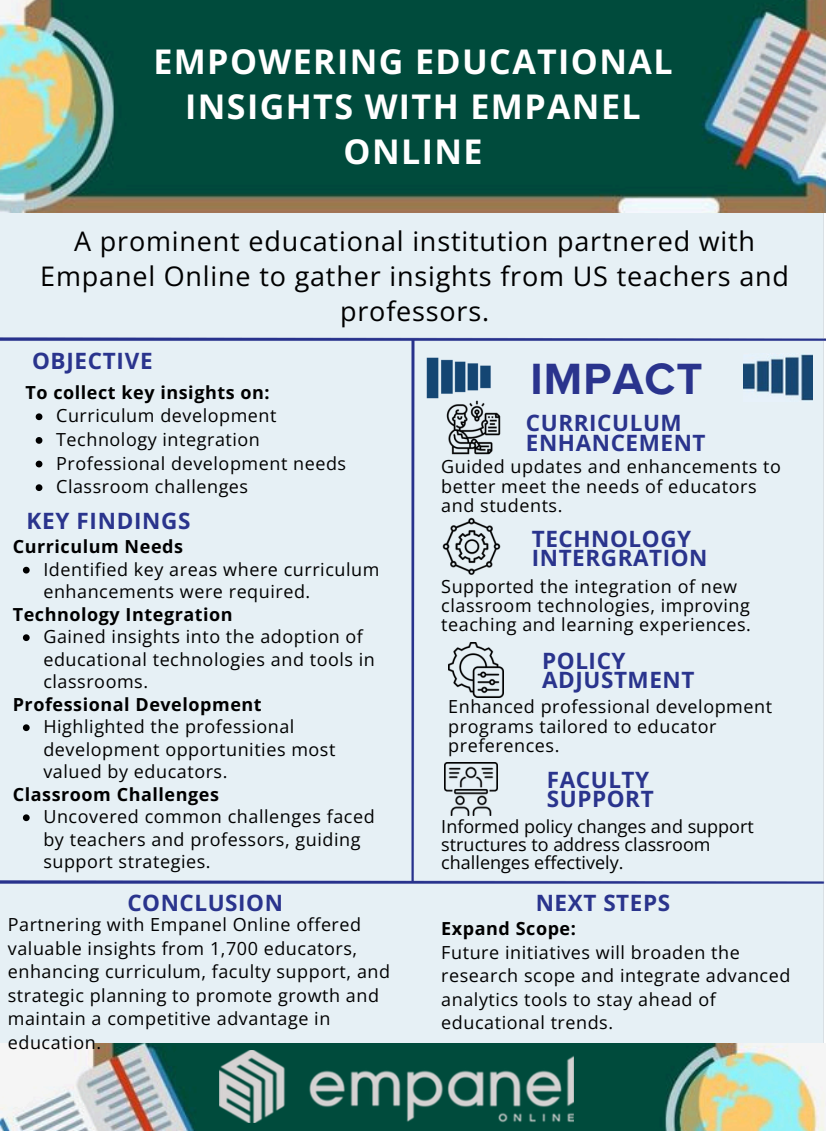
<style>
.page{position:relative;width:826px;height:1131px;background:#fff}
.page>*{position:absolute;margin:0;border:0;box-sizing:border-box;transform-origin:0 0}
.t1{font:700 45px "Proxima Nova";letter-spacing:.025em;color:#2a348d}
.t2{font:700 34.05px/45px "Open Sans";letter-spacing:.04em;color:#fff;text-align:center}
.t3{font:27px/34.8px "Open Sans";letter-spacing:.03em;color:#000;text-align:center}
.t4{font:700 22.5px/19.2px "Open Sans";letter-spacing:.025em;color:#2a348d}
.t5{font:18px/23.7px "Open Sans";letter-spacing:.03em;color:#000}
.t6{font:700 18px "Open Sans";letter-spacing:.03em;color:#000}
.t7{font:18px/18px "Open Sans";color:#000}
</style>
<div class="page">
<div style="left:0;top:213px;width:826px;height:830px;background:#e6f0f5"></div>
<img style="left:743px;top:353px;width:69px;height:48px">
<img style="left:447px;top:400px;width:54px;height:54px">
<img style="left:445px;top:763px;width:53px;height:52px">
<img style="left:0;top:0;width:826px;height:213px">
<img style="left:0;top:1043px;width:826px;height:88px">
<img style="left:220px;top:1050px;width:353px;height:72px">
<img style="left:443px;top:518px;width:57px;height:57px">
<img style="left:448px;top:643px;width:55px;height:55px">
<svg style="left:36px;top:413px;width:6px;height:7px"></svg>
<svg style="left:36px;top:437px;width:6px;height:7px"></svg>
<svg style="left:36px;top:461px;width:6px;height:6px"></svg>
<svg style="left:36px;top:484px;width:6px;height:7px"></svg>
<svg style="left:23px;top:567px;width:7px;height:6px"></svg>
<svg style="left:23px;top:634px;width:7px;height:7px"></svg>
<svg style="left:23px;top:724px;width:7px;height:7px"></svg>
<svg style="left:23px;top:814px;width:7px;height:7px"></svg>
<p class="t2" style="left:153px;top:38px;width:521px">EMPOWERING EDUCATIONAL<br>INSIGHTS WITH EMPANEL<br>ONLINE</p>
<p class="t3" style="left:40px;top:223px;width:750px">A prominent educational institution partnered with<br>Empanel Online to gather insights from US teachers and professors.</p>
<p class="t1" style="left:530px;top:352px;width:174px">IMPACT</p>
<h5 class="t4" style="left:32px;top:350px;width:122px">OBJECTIVE</h5>
<p class="t6" style="left:26px;top:379px;width:246px">To collect key insights on:</p>
<h4 class="t5" style="left:56px;top:403px;width:222px">Curriculum development</h4>
<h5 class="t5" style="left:56px;top:427px;width:205px">Technology integration</h5>
<p class="t5" style="left:56px;top:451px;width:291px">Professional development needs</p>
<h5 class="t5" style="left:56px;top:474px;width:193px">Classroom challenges</h5>
<p class="t4" style="left:526px;top:413px;width:181px">CURRICULUM<br>ENHANCEMENT</p>
<p class="t5" style="left:441px;top:457px;width:341px;line-height:19.2px">Guided updates and enhancements to better meet the needs of educators and students.</p>
<h4 class="t4" style="left:26px;top:511px;width:166px">KEY FINDINGS</h4>
<h4 class="t4" style="left:532px;top:528px;width:177px">TECHNOLOGY<br>INTERGRATION</h4>
<p class="t5" style="left:441px;top:576px;width:311px;line-height:19.2px">Supported the integration of new classroom technologies, improving teaching and learning experiences.</p>
<p class="t6" style="left:13px;top:534px;width:172px">Curriculum Needs</p>
<p class="t5" style="left:43px;top:557px;width:338px;line-height:22.5px">Identified key areas where curriculum enhancements were required.</p>
<h4 class="t6" style="left:13px;top:601px;width:221px">Technology Integration</h4>
<p class="t5" style="left:43px;top:625px;width:333px;line-height:22.5px">Gained insights into the adoption of educational technologies and tools in classrooms.</p>
<p class="t6" style="left:13px;top:691px;width:250px">Professional Development</p>
<h4 class="t5" style="left:43px;top:715px;width:294px;line-height:22.5px">Highlighted the professional development opportunities most valued by educators.</h4>
<p class="t6" style="left:13px;top:781px;width:208px">Classroom Challenges</p>
<p class="t5" style="left:43px;top:805px;width:333px;line-height:22.5px">Uncovered common challenges faced by teachers and professors, guiding support strategies.</p>
<p class="t4" style="left:542px;top:651px;width:154px">POLICY<br>ADJUSTMENT</p>
<h5 class="t5" style="left:448px;top:697px;width:325px;line-height:19.2px">Enhanced professional development programs tailored to educator preferences.</h5>
<h1 class="t4" style="left:547px;top:769px;width:108px">FACULTY<br>SUPPORT</h1>
<p class="t7" style="left:441px;top:816px;width:314px">Informed policy changes and support structures to address classroom challenges effectively.</p>
<p class="t4" style="left:127px;top:892px;width:157px">CONCLUSION</p>
<p class="t4" style="left:536px;top:892px;width:136px">NEXT STEPS</p>
<p class="t5" style="left:8px;top:912px;width:384px">Partnering with Empanel Online offered valuable insights from 1,700 educators, enhancing curriculum, faculty support, and strategic planning to promote growth and maintain a competitive advantage in education.</p>
<h4 class="t6" style="left:441px;top:915px;width:136px">Expand Scope:</h4>
<h4 class="t5" style="left:441px;top:939px;width:351px">Future initiatives will broaden the research scope and integrate advanced analytics tools to stay ahead of educational trends.</h4>
</div>
